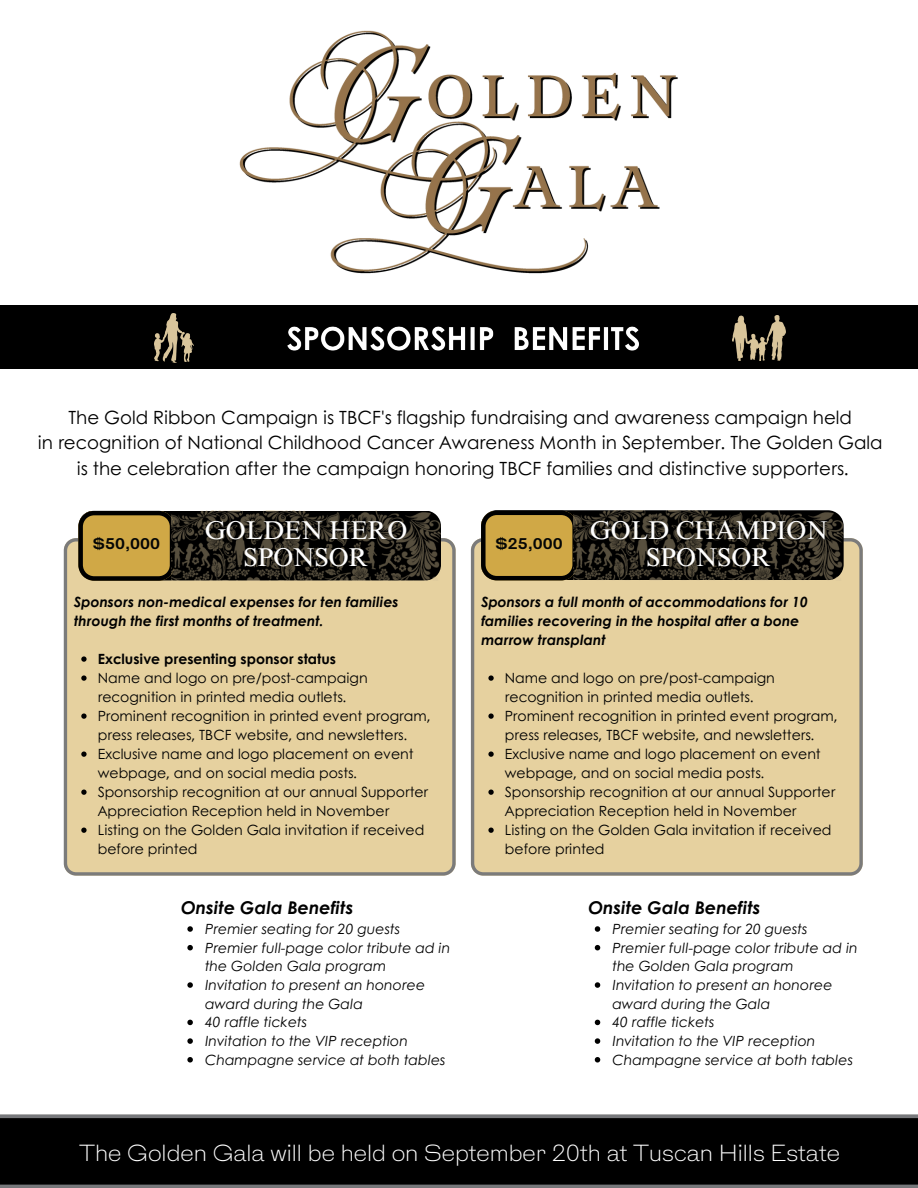
<style>
.page{position:relative;width:918px;height:1188px;background:#fff}
.page>*{position:absolute;margin:0;border:0;box-sizing:border-box;transform-origin:0 0}
.t1{font:25.8px/27.3px "Times NRMT Pro";color:#fff;text-align:center}
.t2{font:300 22.05px "HK Gothic";color:#fff}
.t3{font:18.15px/25px "Century Gothic";color:#000;text-align:center}
.t4{font:italic 700 17.55px "Century Gothic";color:#000}
.t5{font:700 14.55px "HK Gothic";color:#040606}
.t6{font:14.1px/19px "Century Gothic";color:#000}
.t7{font:italic 14.1px/18.8px "Century Gothic";color:#000}
.t8{font:italic 700 14.1px/19px "Century Gothic";color:#000}
.t9{font:700 14.1px "Century Gothic";color:#000}
</style>
<div class="page">
<div style="left:64px;top:538px;width:391px;height:338px;background:#e6d19f"></div>
<div style="left:0;top:305px;width:918px;height:64px;background:#000"></div>
<div style="left:471px;top:538px;width:391px;height:338px;background:#e6d19f"></div>
<svg style="left:0;top:1115px;width:918px;height:73px;background:#0a0a0a"></svg>
<svg style="left:78px;top:511px;width:363px;height:70px;background:#a98a3d"></svg>
<img style="left:171px;top:511px;width:270px;height:69px">
<svg style="left:481px;top:510px;width:363px;height:70px;background:#aa8a3c"></svg>
<img style="left:574px;top:510px;width:269px;height:70px">
<img style="left:733px;top:316px;width:52px;height:45px">
<img style="left:155px;top:313px;width:39px;height:50px">
<img style="left:239px;top:30px;width:439px;height:244px">
<svg style="left:595px;top:926px;width:5px;height:6px"></svg>
<svg style="left:595px;top:945px;width:5px;height:5px"></svg>
<svg style="left:595px;top:982px;width:5px;height:6px"></svg>
<svg style="left:595px;top:1020px;width:5px;height:5px"></svg>
<svg style="left:595px;top:1038px;width:5px;height:6px"></svg>
<svg style="left:595px;top:1057px;width:5px;height:6px"></svg>
<svg style="left:81px;top:656px;width:6px;height:6px"></svg>
<svg style="left:81px;top:675px;width:6px;height:6px"></svg>
<svg style="left:81px;top:713px;width:6px;height:6px"></svg>
<svg style="left:81px;top:752px;width:6px;height:5px"></svg>
<svg style="left:81px;top:790px;width:6px;height:5px"></svg>
<svg style="left:81px;top:828px;width:6px;height:5px"></svg>
<svg style="left:187px;top:926px;width:6px;height:6px"></svg>
<svg style="left:187px;top:945px;width:6px;height:5px"></svg>
<svg style="left:187px;top:982px;width:6px;height:6px"></svg>
<svg style="left:187px;top:1020px;width:6px;height:5px"></svg>
<svg style="left:187px;top:1038px;width:6px;height:6px"></svg>
<svg style="left:187px;top:1057px;width:6px;height:6px"></svg>
<img style="left:287px;top:326px;width:352px;height:25px">
<svg style="left:488px;top:675px;width:6px;height:6px"></svg>
<svg style="left:488px;top:713px;width:6px;height:6px"></svg>
<svg style="left:488px;top:752px;width:6px;height:5px"></svg>
<svg style="left:488px;top:790px;width:6px;height:5px"></svg>
<svg style="left:488px;top:828px;width:6px;height:5px"></svg>
<h4 class="t3" style="left:38px;top:404px;width:846px">The Gold Ribbon Campaign is TBCF's flagship fundraising and awareness campaign held<br>in recognition of National Childhood Cancer Awareness Month in September. The Golden Gala is the celebration after the campaign honoring TBCF families and distinctive supporters.</h4>
<p class="t1" style="left:205px;top:520px;width:204px">GOLDEN HERO<br>SPONSOR</p>
<p class="t1" style="left:590px;top:520px;width:239px">GOLD CHAMPION<br>SPONSOR</p>
<p class="t5" style="left:93px;top:536px;width:69px">$50,000</p>
<p class="t5" style="left:495px;top:536px;width:69px">$25,000</p>
<p class="t8" style="left:74px;top:592px;width:326px">Sponsors non-medical expenses for ten families through the first months of treatment.</p>
<p class="t9" style="left:98px;top:648px;width:240px">Exclusive presenting sponsor status</p>
<p class="t6" style="left:98px;top:668px;width:271px">Name and logo on pre/post-campaign recognition in printed media outlets.</p>
<p class="t6" style="left:98px;top:706px;width:334px">Prominent recognition in printed event program, press releases, TBCF website, and newsletters.</p>
<p class="t6" style="left:98px;top:744px;width:317px">Exclusive name and logo placement on event webpage, and on social media posts.</p>
<p class="t6" style="left:98px;top:782px;width:332px">Sponsorship recognition at our annual Supporter<br>Appreciation Reception held in November</p>
<h2 class="t6" style="left:98px;top:820px;width:328px">Listing on the Golden Gala invitation if received before printed</h2>
<h6 class="t4" style="left:181px;top:894px;width:174px">Onsite Gala Benefits</h6>
<h6 class="t7" style="left:205px;top:919px;width:197px">Premier seating for 20 guests</h6>
<p class="t7" style="left:205px;top:938px;width:247px">Premier full-page color tribute ad in the Golden Gala program</p>
<p class="t7" style="left:205px;top:975px;width:222px">Invitation to present an honoree award during the Gala</p>
<p class="t7" style="left:205px;top:1012px;width:104px">40 raffle tickets</p>
<p class="t7" style="left:205px;top:1031px;width:204px">Invitation to the VIP reception</p>
<p class="t7" style="left:205px;top:1050px;width:242px">Champagne service at both tables</p>
<p class="t8" style="left:481px;top:592px;width:328px">Sponsors a full month of accommodations for 10 families recovering in the hospital after a bone marrow transplant</p>
<p class="t6" style="left:505px;top:668px;width:271px">Name and logo on pre/post-campaign recognition in printed media outlets.</p>
<p class="t6" style="left:505px;top:706px;width:334px">Prominent recognition in printed event program, press releases, TBCF website, and newsletters.</p>
<p class="t6" style="left:505px;top:744px;width:317px">Exclusive name and logo placement on event webpage, and on social media posts.</p>
<p class="t6" style="left:505px;top:782px;width:332px">Sponsorship recognition at our annual Supporter<br>Appreciation Reception held in November</p>
<h4 class="t6" style="left:505px;top:820px;width:328px">Listing on the Golden Gala invitation if received before printed</h4>
<p class="t4" style="left:588px;top:894px;width:174px">Onsite Gala Benefits</p>
<h5 class="t7" style="left:612px;top:919px;width:197px">Premier seating for 20 guests</h5>
<p class="t7" style="left:612px;top:938px;width:247px">Premier full-page color tribute ad in the Golden Gala program</p>
<h2 class="t7" style="left:612px;top:975px;width:222px">Invitation to present an honoree award during the Gala</h2>
<h6 class="t7" style="left:612px;top:1012px;width:104px">40 raffle tickets</h6>
<h6 class="t7" style="left:612px;top:1031px;width:204px">Invitation to the VIP reception</h6>
<p class="t7" style="left:612px;top:1050px;width:242px">Champagne service at both tables</p>
<p class="t2" style="left:79px;top:1141px;width:762px">The Golden Gala will be held on September 20th at Tuscan Hills Estate</p>
</div>
